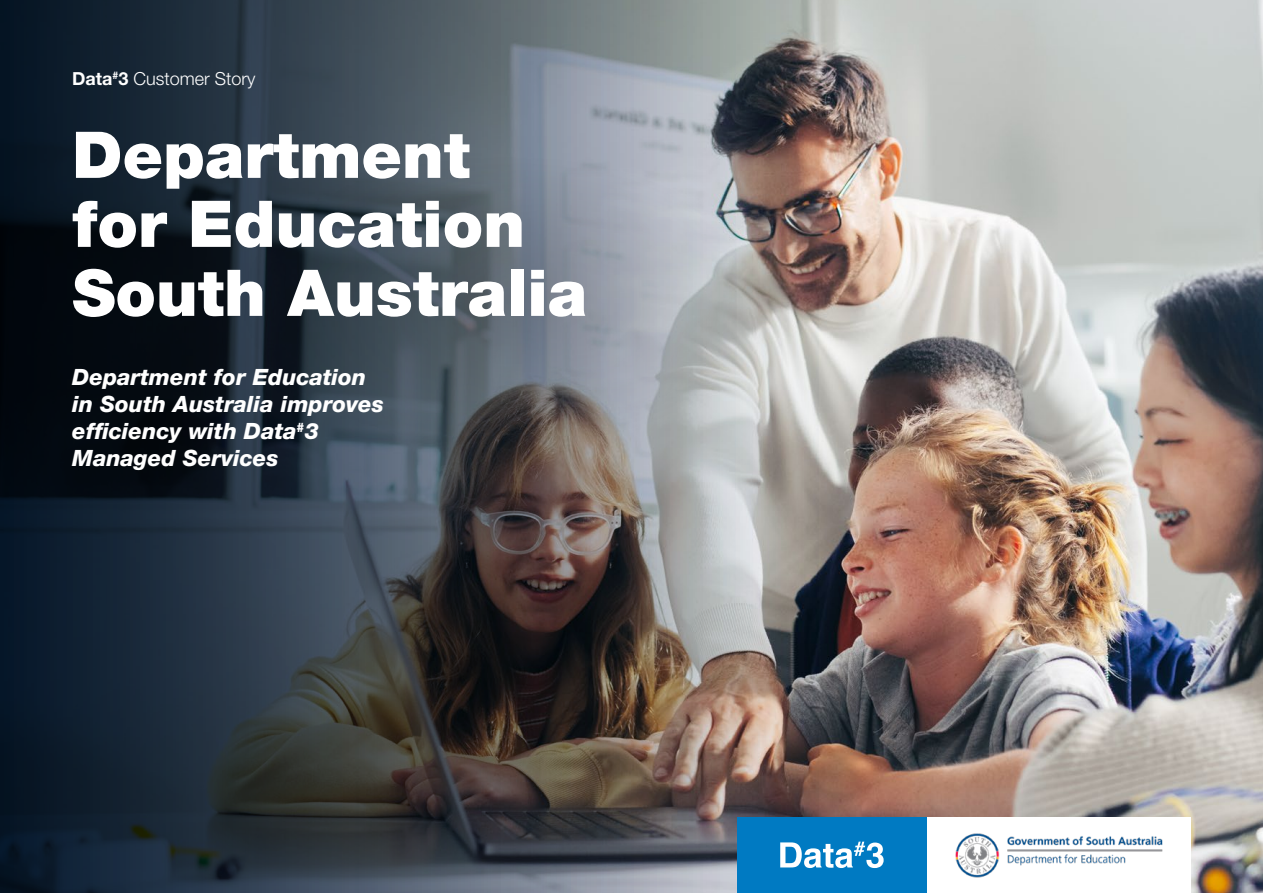
<style>
.page{position:relative;width:1263px;height:893px;background:#fff}
.page>*{position:absolute;margin:0;border:0;box-sizing:border-box;transform-origin:0 0}
.t1{font:900 64.5px/69px "Helvetica Neue LT Std";color:#fff}
.t2{font:italic 800 22.5px/27px "Helvetica Neue LT Std";color:#fff}
.t3{font:300 18px "Helvetica Neue LT Std";color:#fff}
.s1{font-weight:700}
</style>
<div class="page">
<img style="left:832px;top:0;width:431px;height:893px">
<img style="left:0;top:0;width:832px;height:893px">
<div style="left:927px;top:817px;width:264px;height:76px;background:#fff"></div>
<div style="left:737px;top:817px;width:190px;height:76px;background:#007ac2"></div>
<svg style="left:780px;top:842px;width:104px;height:26px"></svg>
<img style="left:955px;top:833px;width:208px;height:45px">
<img style="left:244px;top:157px;width:493px;height:289px">
<p class="t3" style="left:72px;top:68px;width:185px"><span class="s1">Data</span><sup>#</sup><span class="s1">3</span> Customer Story</p>
<p class="t1" style="left:72px;top:120px;width:516px">Department<br>for Education<br>South Australia</p>
<p class="t2" style="left:72px;top:364px;width:313px">Department for Education in South Australia improves efficiency with Data<sup>#</sup>3<br>Managed Services</p>
</div>
